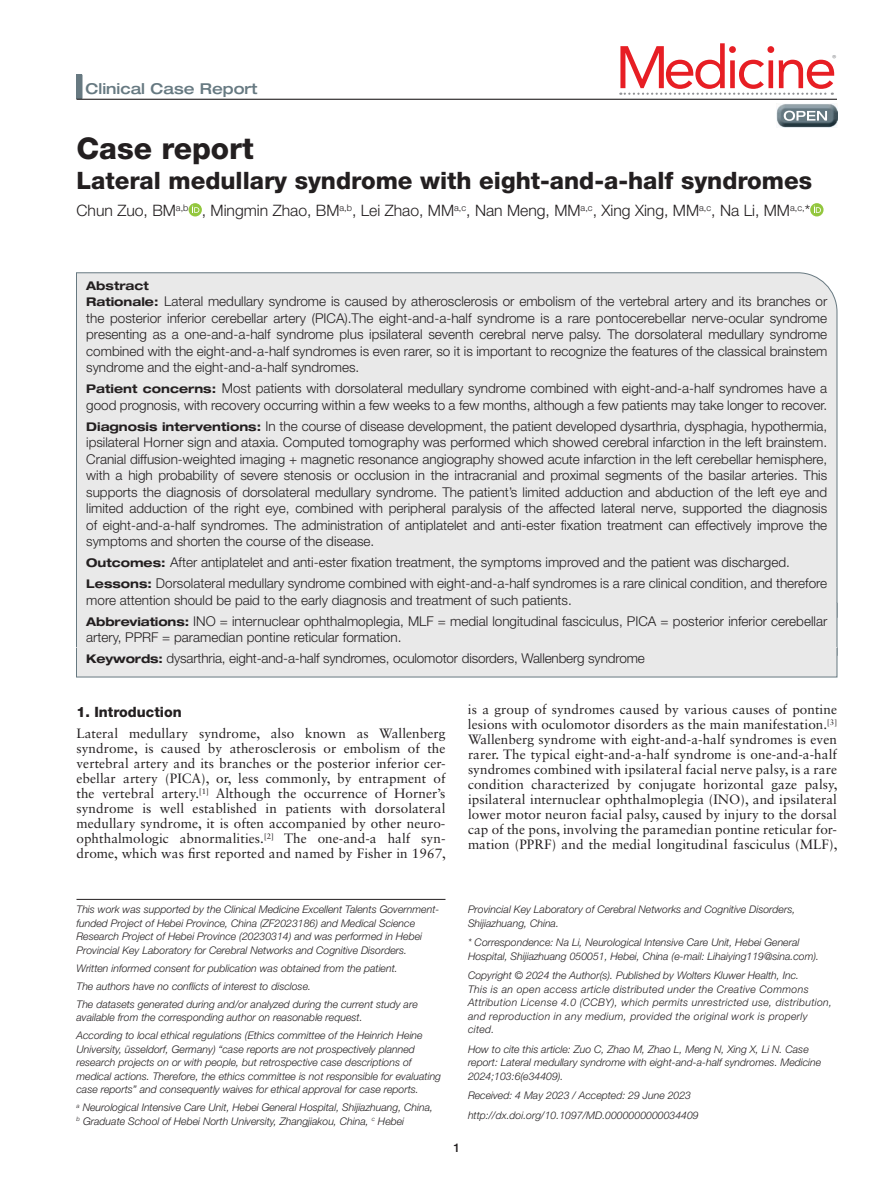
<style>
.page{position:relative;width:891px;height:1188px;background:#fff}
.page>*{position:absolute;margin:0;border:0;box-sizing:border-box;transform-origin:0 0}
.t1{font:59.4px "Avenir";letter-spacing:-.06em;color:#e71e24}
.t2{font:800 30px "Helvetica Neue LT Std";color:#231f20}
.t3{font:800 24px "Helvetica Neue LT Std";color:#231f20}
.t4{font:300 15.75px "Helvetica Neue LT Std";color:#231f20}
.t5{font:500 expanded 15px "Helvetica Neue LT Std";color:#667981}
.t6{font:800 14.25px "Helvetica Neue LT Std";color:#231f20}
.t7{font:300 13.5px/16.5px "Helvetica Neue LT Std";color:#231f20}
.t8{font:13.5px/15px "Sabon LT Std";letter-spacing:.005em;color:#231f20;text-align:justify}
.t9{font:700 expanded 12px "Helvetica Neue LT Std";color:#231f20}
.t10{font:500 12px "Helvetica Neue LT Std";color:#231f20}
.t11{font:italic 300 10.5px/13.5px "Helvetica Neue LT Std";color:#231f20}
.t12{font:italic 300 10.5px/13.5px "Helvetica Neue LT Std";letter-spacing:.03em;color:#231f20}
.t13{font:500 10.35px "Akzidenz Grotesk BE";color:#909295}
.s1{font-weight:700;font-stretch:expanded;font-size:12px}
</style>
<div class="page">
<div style="left:76px;top:74px;width:6px;height:25px;background:#677981"></div>
<hr style="left:76px;top:99px;width:761px;height:1px;background:#231f20">
<img style="left:776px;top:104px;width:61px;height:24px">
<svg style="left:784px;top:111px;width:43px;height:10px"></svg>
<svg style="left:620px;top:93px;width:213px;height:2px"></svg>
<div style="left:76px;top:272px;width:762px;height:347px;background:#e9e9e9"></div>
<div style="left:76px;top:603px;width:761px;height:54px;background:#e9e9e9"></div>
<div style="left:76px;top:648px;width:761px;height:29px;background:#e9e9e9"></div>
<svg style="left:189px;top:203px;width:13px;height:13px"></svg>
<svg style="left:192px;top:206px;width:7px;height:7px"></svg>
<svg style="left:810px;top:203px;width:14px;height:13px"></svg>
<svg style="left:814px;top:206px;width:7px;height:7px"></svg>
<hr style="left:76px;top:899px;width:370px;height:1px;background:#231f20">
<p class="t5" style="left:86px;top:80px;width:174px">Clinical Case Report</p>
<h1 class="t1" style="left:615px;top:33px;width:223px">Medicine</h1>
<p class="t13" style="left:832px;top:52px;width:6px">®</p>
<h2 class="t2" style="left:76px;top:131px;width:179px">Case report</h2>
<h3 class="t3" style="left:76px;top:167px;width:737px">Lateral medullary syndrome with eight-and-a-half syndromes</h3>
<p class="t4" style="left:76px;top:201px;width:735px">Chun Zuo, BM<sup>a,b</sup> , Mingmin Zhao, BM<sup>a,b</sup>, Lei Zhao, MM<sup>a,c</sup>, Nan Meng, MM<sup>a,c</sup>, Xing Xing, MM<sup>a,c</sup>, Na Li, MM<sup>a,c,</sup>*</p>
<p class="t9" style="left:86px;top:278px;width:64px">Abstract</p>
<p class="t7" style="left:86px;top:293px;width:743px;text-align:justify"><span class="s1">Rationale:</span> Lateral medullary syndrome is caused by atherosclerosis or embolism of the vertebral artery and its branches or the posterior inferior cerebellar artery (PICA).The eight-and-a-half syndrome is a rare pontocerebellar nerve-ocular syndrome presenting as a one-and-a-half syndrome plus ipsilateral seventh cerebral nerve palsy. The dorsolateral medullary syndrome combined with the eight-and-a-half syndromes is even rarer, so it is important to recognize the features of the classical brainstem syndrome and the eight-and-a-half syndromes.</p>
<p class="t7" style="left:86px;top:380px;width:743px"><span class="s1">Patient concerns:</span> Most patients with dorsolateral medullary syndrome combined with eight-and-a-half syndromes have a good prognosis, with recovery occurring within a few weeks to a few months, although a few patients may take longer to recover.</p>
<p class="t7" style="left:86px;top:418px;width:743px;text-align:justify"><span class="s1">Diagnosis interventions:</span> In the course of disease development, the patient developed dysarthria, dysphagia, hypothermia, ipsilateral Horner sign and ataxia. Computed tomography was performed which showed cerebral infarction in the left brainstem.<br>Cranial diffusion-weighted imaging + magnetic resonance angiography showed acute infarction in the left cerebellar hemisphere, with a high probability of severe stenosis or occlusion in the intracranial and proximal segments of the basilar arteries. This supports the diagnosis of dorsolateral medullary syndrome. The patient’s limited adduction and abduction of the left eye and limited adduction of the right eye, combined with peripheral paralysis of the affected lateral nerve, supported the diagnosis of eight-and-a-half syndromes. The administration of antiplatelet and anti-ester fixation treatment can effectively improve the symptoms and shorten the course of the disease.</p>
<p class="t7" style="left:86px;top:552px;width:743px;line-height:21px"><span class="s1">Outcomes:</span> After antiplatelet and anti-ester fixation treatment, the symptoms improved and the patient was discharged.<br><span class="s1">Lessons:</span> Dorsolateral medullary syndrome combined with eight-and-a-half syndromes is a rare clinical condition, and therefore</p>
<p class="t7" style="left:86px;top:589px;width:743px;line-height:21px">more attention should be paid to the early diagnosis and treatment of such patients.<br><span class="s1">Abbreviations:</span> INO = internuclear ophthalmoplegia, MLF = medial longitudinal fasciculus, PICA = posterior inferior cerebellar</p>
<p class="t7" style="left:86px;top:627px;width:560px;line-height:21px">artery, PPRF = paramedian pontine reticular formation.<br><span class="s1">Keywords:</span> dysarthria, eight-and-a-half syndromes, oculomotor disorders, Wallenberg syndrome</p>
<p class="t6" style="left:76px;top:704px;width:107px">1. Introduction</p>
<p class="t8" style="left:76px;top:726px;width:371px">Lateral medullary syndrome, also known as Wallenberg syndrome, is caused by atherosclerosis or embolism of the vertebral artery and its branches or the posterior inferior cer&shy;ebellar artery (PICA), or, less commonly, by entrapment of the vertebral artery.<sup>[1]</sup> Although the occurrence of Horner’s syndrome is well established in patients with dorsolateral medullary syndrome, it is often accompanied by other neuro&shy;ophthalmologic abnormalities.<sup>[2]</sup> The one-and-a half syn&shy;drome, which was first reported and named by Fisher in 1967,</p>
<p class="t8" style="left:468px;top:702px;width:371px">is a group of syndromes caused by various causes of pontine lesions with oculomotor disorders as the main manifestation.<sup>[3] </sup>Wallenberg syndrome with eight-and-a-half syndromes is even rarer. The typical eight-and-a-half syndrome is one-and-a-half syndromes combined with ipsilateral facial nerve palsy, is a rare condition characterized by conjugate horizontal gaze palsy, ipsilateral internuclear ophthalmoplegia (INO), and ipsilateral lower motor neuron facial palsy, caused by injury to the dorsal cap of the pons, involving the paramedian pontine reticular for&shy;mation (PPRF) and the medial longitudinal fasciculus (MLF),</p>
<p class="t11" style="left:76px;top:903px;width:364px">This work was supported by the Clinical Medicine Excellent Talents Government&shy;funded Project of Hebei Province, China (ZF2023186) and Medical Science Research Project of Hebei Province (20230314) and was performed in Hebei Provincial Key Laboratory for Cerebral Networks and Cognitive Disorders.</p>
<p class="t11" style="left:76px;top:959px;width:343px;line-height:18px">Written informed consent for publication was obtained from the patient.<br>The authors have no conflicts of interest to disclose.<br>The datasets generated during and/or analyzed during the current study are</p>
<p class="t11" style="left:76px;top:1008px;width:348px;line-height:18px">available from the corresponding author on reasonable request.<br>According to local ethical regulations (Ethics committee of the Heinrich Heine</p>
<p class="t11" style="left:76px;top:1042px;width:366px">University, üsseldorf, Germany) “case reports are not prospectively planned research projects on or with people, but retrospective case descriptions of medical actions. Therefore, the ethics committee is not responsible for evaluating case reports” and consequently waives for ethical approval for case reports.</p>
<p class="t11" style="left:76px;top:1101px;width:358px"><sup>a</sup> Neurological Intensive Care Unit, Hebei General Hospital, Shijiazhuang, China, <sup>b</sup> Graduate School of Hebei North University, Zhangjiakou, China, <sup>c</sup> Hebei</p>
<p class="t10" style="left:453px;top:1140px;width:8px">1</p>
<p class="t11" style="left:468px;top:903px;width:329px">Provincial Key Laboratory of Cerebral Networks and Cognitive Disorders,<br>Shijiazhuang, China.</p>
<p class="t11" style="left:468px;top:936px;width:353px">* Correspondence: Na Li, Neurological Intensive Care Unit, Hebei General<br>Hospital, Shijiazhuang 050051, Hebei, China (e-mail: Lihaiying119@sina.com).</p>
<p class="t12" style="left:468px;top:969px;width:366px">Copyright © 2024 the Author(s). Published by Wolters Kluwer Health, Inc.<br>This is an open access article distributed under the Creative Commons Attribution License 4.0 (CCBY), which permits unrestricted use, distribution, and reproduction in any medium, provided the original work is properly cited.</p>
<p class="t11" style="left:468px;top:1042px;width:355px">How to cite this article: Zuo C, Zhao M, Zhao L, Meng N, Xing X, Li N. Case report: Lateral medullary syndrome with eight-and-a-half syndromes. Medicine<br>2024;103:6(e34409).</p>
<p class="t11" style="left:468px;top:1086px;width:232px;line-height:19.5px">Received: 4 May 2023 / Accepted: 29 June 2023 http://dx.doi.org/10.1097/MD.0000000000034409</p>
</div>
